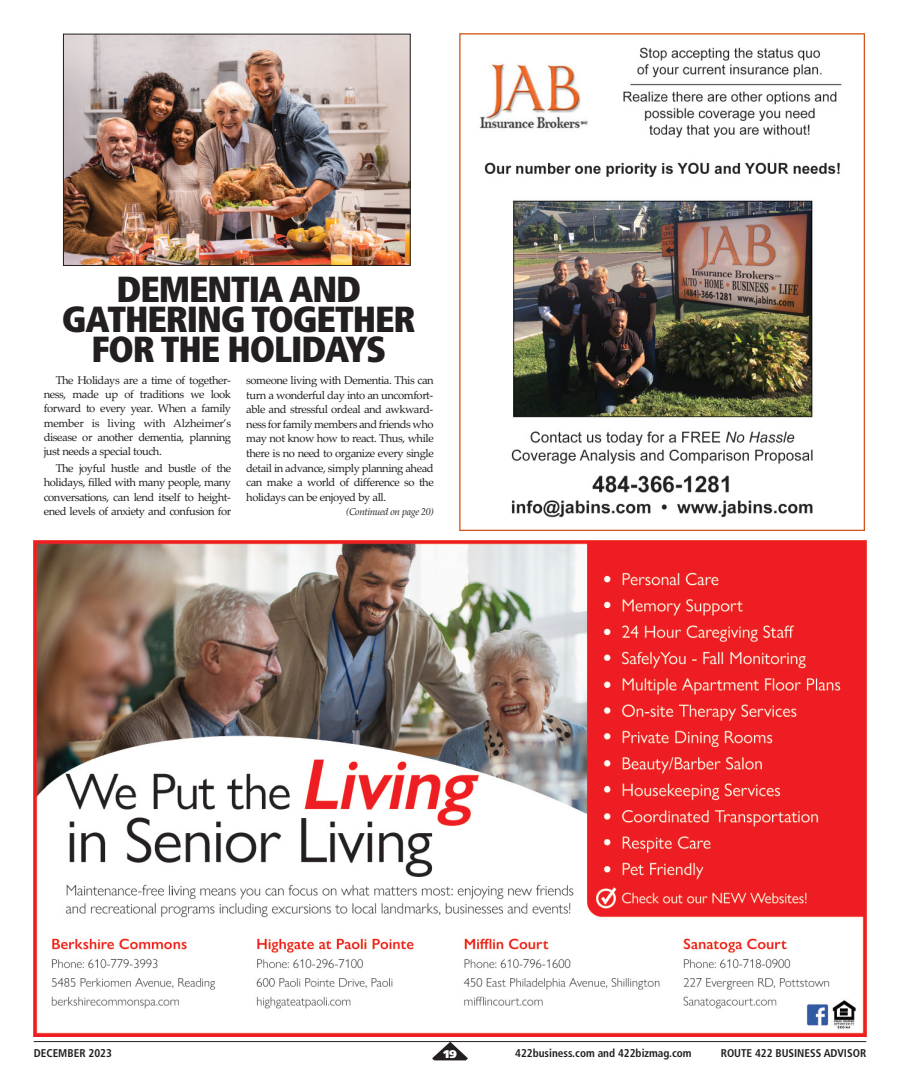
<style>
.page{position:relative;width:900px;height:1092px;background:#fff}
.page>*{position:absolute;margin:0;border:0;box-sizing:border-box;transform-origin:0 0}
.t1{font:900 condensed 36.25px/30px "Frutiger";letter-spacing:-.03em;color:#231f20;text-align:center}
.t2{font:11.25px/14.1px "Palatino Linotype";letter-spacing:-.04em;color:#231f20;text-align:justify}
.t3{font:700 condensed 11.25px "Frutiger";color:#231f20}
.t4{font:900 11.25px "Frutiger";color:#fff}
.t5{font:italic 10px "Palatino Linotype";letter-spacing:-.04em;color:#231f20}
</style>
<div class="page">
<hr style="left:34px;top:1041px;width:832px;height:1px;background:#231f20">
<svg style="left:432px;top:1041px;width:36px;height:19px"></svg>
<img style="left:65px;top:36px;width:344px;height:228px">
<div style="left:63px;top:34px;width:348px;height:232px;border:1px solid #231f20"></div>
<img style="left:34px;top:540px;width:832px;height:496px">
<img style="left:459px;top:34px;width:406px;height:496px">
<h1 class="t1" style="left:62px;top:277px;width:355px">DEMENTIA AND<br>GATHERING TOGETHER<br>FOR THE HOLIDAYS</h1>
<p class="t2" style="left:44px;top:373px;width:189px;text-indent:12px">The Holidays are a time of together&shy;ness, made up of traditions we look forward to every year. When a family member is living with Alzheimer’s disease or another dementia, planning just needs a special touch.</p>
<p class="t2" style="left:44px;top:461px;width:189px;text-indent:12px">The joyful hustle and bustle of the holidays, filled with many people, many conversations, can lend itself to height&shy;ened levels of anxiety and confusion for</p>
<p class="t2" style="left:246px;top:373px;width:189px;line-height:14.5px">someone living with Dementia. This can turn a wonderful day into an uncomfort&shy;able and stressful ordeal and awkward&shy;ness for family members and friends who may not know how to react. Thus, while there is no need to organize every single detail in advance, simply planning ahead can make a world of difference so the holidays can be enjoyed by all.</p>
<p class="t5" style="left:346px;top:505px;width:89px">(Continued on page 20)</p>
<p class="t3" style="left:34px;top:1048px;width:80px">DECEMBER 2023</p>
<p class="t4" style="left:443px;top:1049px;width:15px">19</p>
<p class="t3" style="left:515px;top:1048px;width:178px">422business.com and 422bizmag.com</p>
<p class="t3" style="left:721px;top:1048px;width:147px">ROUTE 422 BUSINESS ADVISOR</p>
</div>
